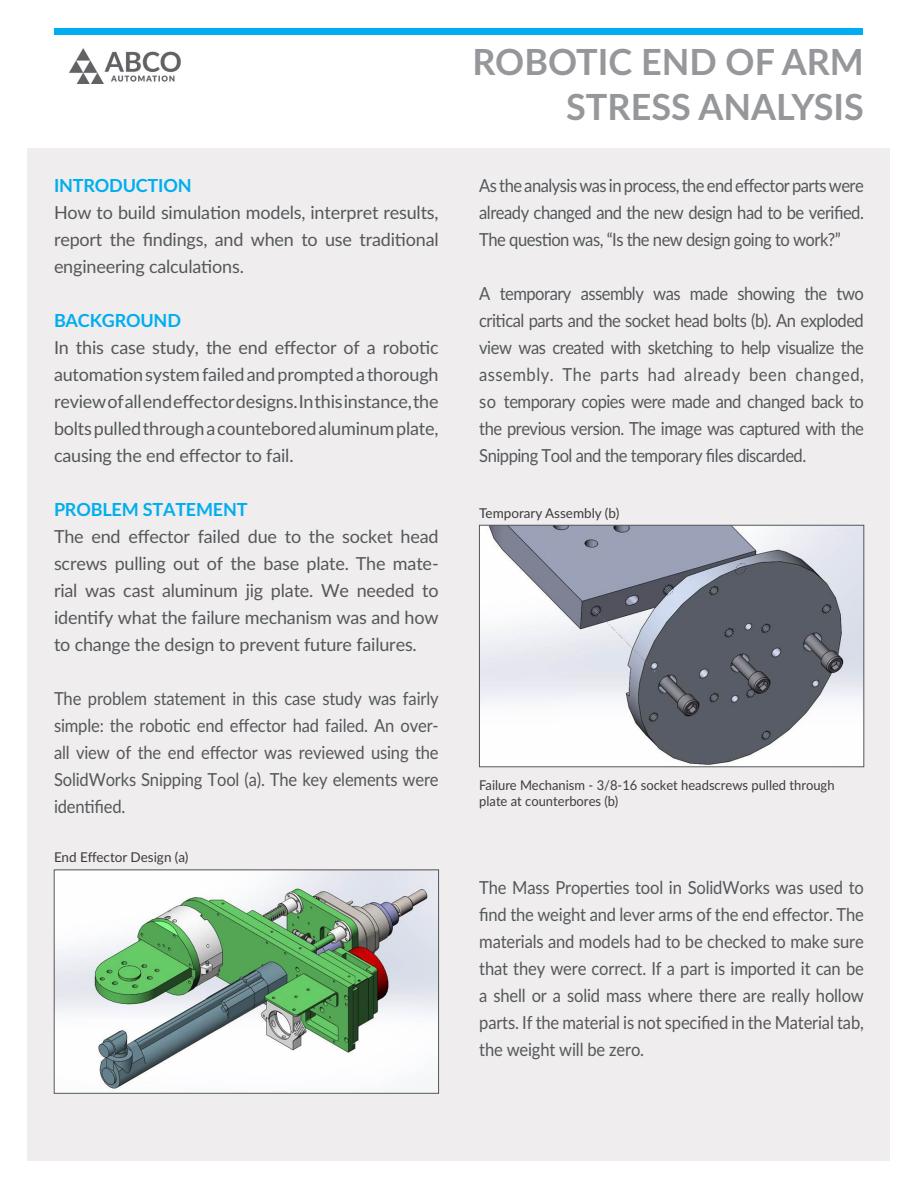
<style>
.page{position:relative;width:918px;height:1188px;background:#fff}
.page>*{position:absolute;margin:0;border:0;box-sizing:border-box;transform-origin:0 0}
.t1{font:700 36px/45px "Lato";color:#95979a;text-align:right}
.t2{font:18px/27px "Lato";letter-spacing:-.01em;color:#54575a;text-align:justify;scale:.92 1}
.t3{font:18px/27px "Lato";letter-spacing:-.01em;color:#54575a;text-align:justify}
.t4{font:700 18px "Lato";letter-spacing:-.01em;color:#00aeef}
.t5{font:13.5px/16.5px "Lato";color:#3e3e3f;scale:.96 1}
.t6{font:13.5px "Lato";color:#3c3c3d}
</style>
<div class="page">
<div style="left:28px;top:148px;width:862px;height:1013px;background:#efedee"></div>
<svg style="left:54px;top:870px;width:385px;height:224px"></svg>
<img style="left:481px;top:527px;width:381px;height:238px">
<div style="left:479px;top:525px;width:385px;height:242px;border:1px solid #54575a"></div>
<div style="left:55px;top:28px;width:808px;height:7px;background:#00aeef"></div>
<img style="left:69px;top:48px;width:112px;height:35px">
<p class="t4" style="left:54px;top:172px;width:139px">INTRODUCTION</p>
<p class="t3" style="left:54px;top:198px;width:386px">How to build simulation models, interpret results, report the findings, and when to use traditional engineering calculations.</p>
<p class="t4" style="left:54px;top:307px;width:129px">BACKGROUND</p>
<p class="t3" style="left:54px;top:333px;width:386px">In this case study, the end effector of a robotic automation system failed and prompted a thorough review of all end effector designs. In this instance, the bolts pulled through a countebored aluminum plate, causing the end effector to fail.</p>
<p class="t4" style="left:54px;top:496px;width:195px">PROBLEM STATEMENT</p>
<p class="t3" style="left:54px;top:522px;width:386px">The end effector failed due to the socket head screws pulling out of the base plate. The mate&shy;rial was cast aluminum jig plate. We needed to identify what the failure mechanism was and how to change the design to prevent future failures.</p>
<p class="t2" style="left:54px;top:684px;width:420px">The problem statement in this case study was fairly simple: the robotic end effector had failed. An over&shy;all view of the end effector was reviewed using the SolidWorks Snipping Tool (a). The key elements were identified.</p>
<p class="t6" style="left:54px;top:847px;width:136px">End Effector Design (a)</p>
<p class="t1" style="left:473px;top:38px;width:393px">ROBOTIC END OF ARM<br>STRESS ANALYSIS</p>
<p class="t2" style="left:479px;top:171px;width:420px">As the analysis was in process, the end effector parts were already changed and the new design had to be verified.<br>The question was, “Is the new design going to work?”</p>
<p class="t2" style="left:479px;top:279px;width:420px">A temporary assembly was made showing the two critical parts and the socket head bolts (b). An exploded view was created with sketching to help visualize the assembly. The parts had already been changed, so temporary copies were made and changed back to the previous version. The image was captured with the Snipping Tool and the temporary files discarded.</p>
<p class="t6" style="left:479px;top:503px;width:142px">Temporary Assembly (b)</p>
<p class="t5" style="left:479px;top:776px;width:372px">Failure Mechanism - 3/8-16 socket headscrews pulled through plate at counterbores (b)</p>
<p class="t2" style="left:479px;top:873px;width:420px">The Mass Properties tool in SolidWorks was used to find the weight and lever arms of the end effector. The materials and models had to be checked to make sure that they were correct. If a part is imported it can be a shell or a solid mass where there are really hollow parts. If the material is not specified in the Material tab, the weight will be zero.</p>
</div>
